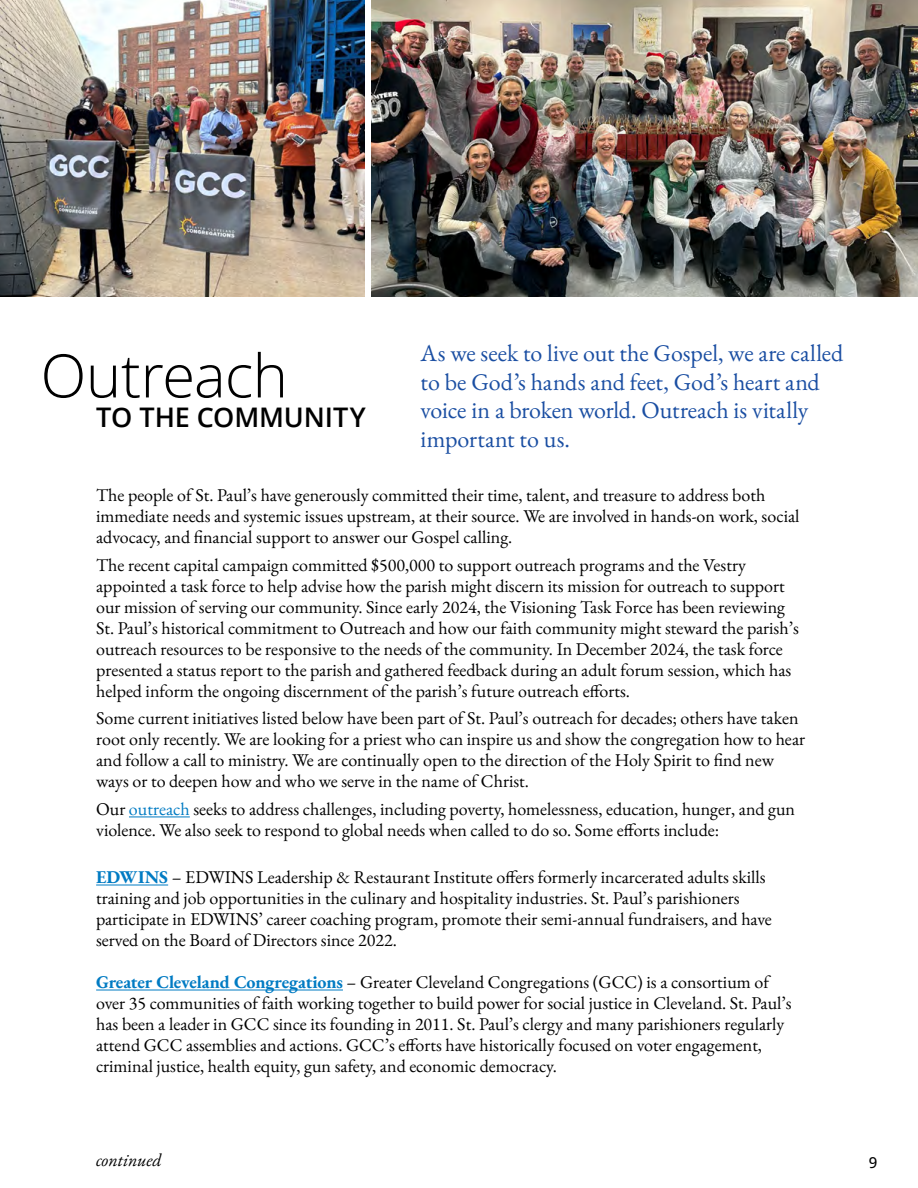
<style>
.page{position:relative;width:918px;height:1188px;background:#fff}
.page>*{position:absolute;margin:0;border:0;box-sizing:border-box;transform-origin:0 0}
.t1{font:300 60px "Open Sans";letter-spacing:-.015em;color:#000}
.t2{font:600 27px "Open Sans";letter-spacing:-.005em;color:#000}
.t3{font:24px/28.5px "EB Garamond";letter-spacing:-.005em;color:#1a4ea2}
.t4{font:18px/21px "EB Garamond";color:#000}
.t5{font:italic 18px "EB Garamond";color:#000}
.t6{font:500 15px "Open Sans";color:#000}
.s1{color:#007bc3}
.s2{font-weight:700;color:#007bc3}
</style>
<div class="page">
<hr style="left:129px;top:816px;width:61px;height:1px;background:#007bc3">
<hr style="left:96px;top:885px;width:72px;height:1px;background:#007bc3">
<hr style="left:96px;top:990px;width:247px;height:1px;background:#007bc3">
<img style="left:0;top:0;width:364px;height:297px">
<img style="left:371px;top:0;width:547px;height:297px">
<h1 class="t1" style="left:40px;top:335px;width:249px">Outreach</h1>
<h2 class="t2" style="left:96px;top:399px;width:271px">TO THE COMMUNITY</h2>
<h3 class="t3" style="left:421px;top:339px;width:424px">As we seek to live out the Gospel, we are called to be God’s hands and feet, God’s heart and voice in a broken world. Outreach is vitally important to us.</h3>
<p class="t4" style="left:96px;top:484px;width:705px">The people of St. Paul’s have generously committed their time, talent, and treasure to address both immediate needs and systemic issues upstream, at their source. We are involved in hands-on work, social advocacy, and financial support to answer our Gospel calling.</p>
<p class="t4" style="left:96px;top:554px;width:704px">The recent capital campaign committed $500,000 to support outreach programs and the Vestry appointed a task force to help advise how the parish might discern its mission for outreach to support our mission of serving our community. Since early 2024, the Visioning Task Force has been reviewing St. Paul’s historical commitment to Outreach and how our faith community might steward the parish’s outreach resources to be responsive to the needs of the community. In December 2024, the task force presented a status report to the parish and gathered feedback during an adult forum session, which has helped inform the ongoing discernment of the parish’s future outreach efforts.</p>
<p class="t4" style="left:96px;top:708px;width:711px">Some current initiatives listed below have been part of St. Paul’s outreach for decades; others have taken root only recently. We are looking for a priest who can inspire us and show the congregation how to hear and follow a call to ministry. We are continually open to the direction of the Holy Spirit to find new ways or to deepen how and who we serve in the name of Christ.</p>
<p class="t4" style="left:96px;top:799px;width:700px">Our <span class="s1">outreach</span> seeks to address challenges, including poverty, homelessness, education, hunger, and gun violence. We also seek to respond to global needs when called to do so. Some efforts include:</p>
<p class="t4" style="left:96px;top:867px;width:677px"><span class="s2">EDWINS</span> – EDWINS Leadership &amp; Restaurant Institute offers formerly incarcerated adults skills training and job opportunities in the culinary and hospitality industries. St. Paul’s parishioners participate in EDWINS’ career coaching program, promote their semi-annual fundraisers, and have served on the Board of Directors since 2022.</p>
<p class="t4" style="left:96px;top:972px;width:697px"><span class="s2">Greater Cleveland Congregations</span> – Greater Cleveland Congregations (GCC) is a consortium of over 35 communities of faith working together to build power for social justice in Cleveland. St. Paul’s has been a leader in GCC since its founding in 2011. St. Paul’s clergy and many parishioners regularly attend GCC assemblies and actions. GCC’s efforts have historically focused on voter engagement, criminal justice, health equity, gun safety, and economic democracy.</p>
<p class="t5" style="left:96px;top:1148px;width:67px">continued</p>
<p class="t6" style="left:869px;top:1153px;width:10px">9</p>
</div>
